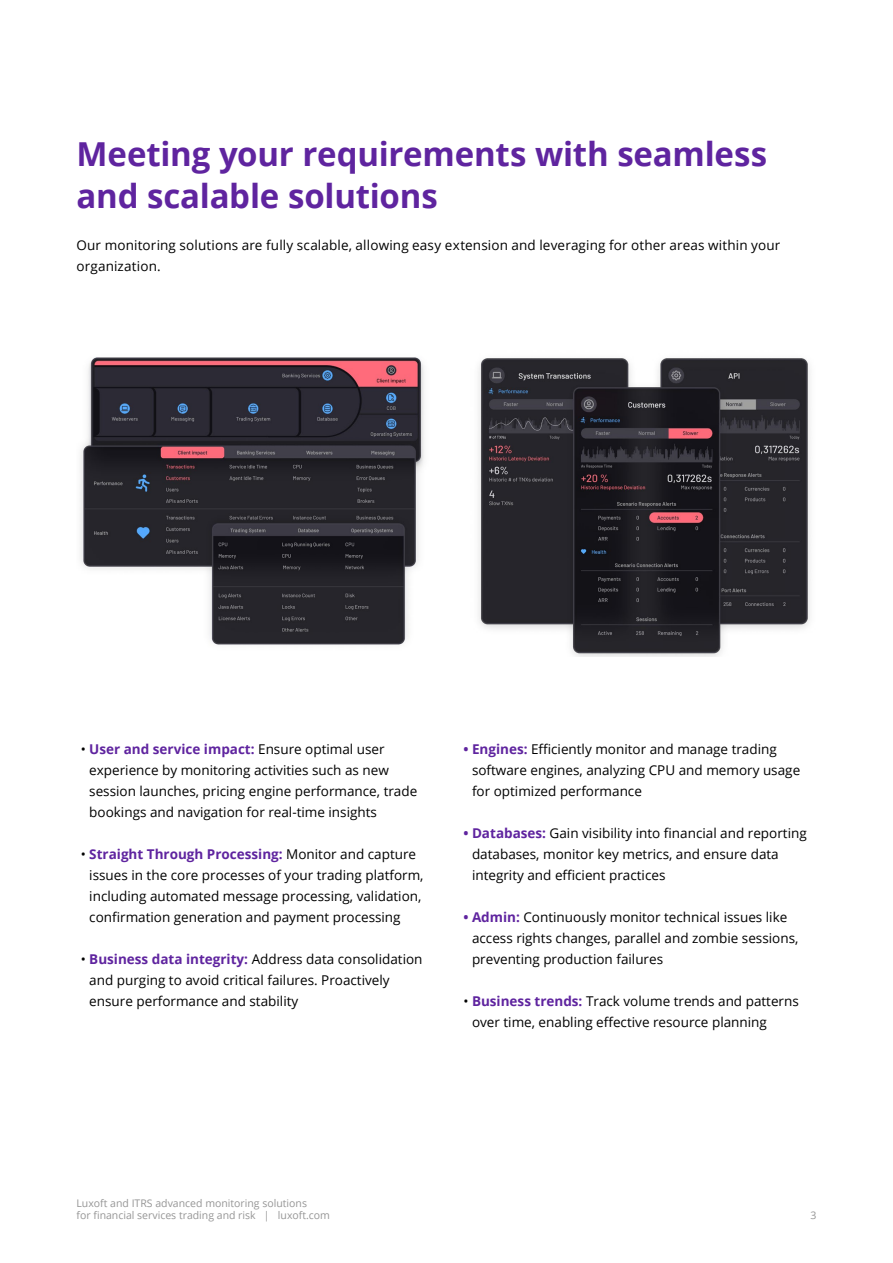
<style>
.page{position:relative;width:893px;height:1263px;background:#fff}
.page>*{position:absolute;margin:0;border:0;box-sizing:border-box;transform-origin:0 0}
.t1{font:700 33px/42px "Open Sans";letter-spacing:-.005em;color:#5f249f}
.t2{font:13.5px/21px "Open Sans";color:#000}
.t3{font:10.5px/12.6px "Open Sans";color:#969696}
.s1{font-weight:700;color:#5f249f}
</style>
<div class="page">
<img style="left:80px;top:357px;width:344px;height:288px">
<img style="left:478px;top:358px;width:332px;height:298px">
<h1 class="t1" style="left:77px;top:132px;width:692px">Meeting your requirements with seamless and scalable solutions</h1>
<p class="t2" style="left:77px;top:234px;width:705px">Our monitoring solutions are fully scalable, allowing easy extension and leveraging for other areas within your organization.</p>
<p class="t2" style="left:89px;top:738px;width:329px;text-indent:-9px">• <span class="s1">User and service impact:</span> Ensure optimal user experience by monitoring activities such as new session launches, pricing engine performance, trade bookings and navigation for real-time insights</p>
<p class="t2" style="left:89px;top:843px;width:336px;text-indent:-9px">• <span class="s1">Straight Through Processing:</span> Monitor and capture issues in the core processes of your trading platform, including automated message processing, validation, confirmation generation and payment processing</p>
<p class="t2" style="left:89px;top:948px;width:335px;text-indent:-9px">• <span class="s1">Business data integrity:</span> Address data consolidation and purging to avoid critical failures. Proactively ensure performance and stability</p>
<p class="t2" style="left:472px;top:738px;width:330px;text-indent:-9px"><span class="s1">• Engines:</span> Efficiently monitor and manage trading software engines, analyzing CPU and memory usage for optimized performance</p>
<p class="t2" style="left:472px;top:822px;width:336px;text-indent:-9px"><span class="s1">• Databases:</span> Gain visibility into financial and reporting databases, monitor key metrics, and ensure data integrity and efficient practices</p>
<p class="t2" style="left:472px;top:906px;width:328px;text-indent:-9px"><span class="s1">• Admin:</span> Continuously monitor technical issues like access rights changes, parallel and zombie sessions, preventing production failures</p>
<p class="t2" style="left:472px;top:990px;width:328px;text-indent:-9px">• <span class="s1">Business trends:</span> Track volume trends and patterns over time, enabling effective resource planning</p>
<p class="t3" style="left:77px;top:1196px;width:255px">Luxoft and ITRS advanced monitoring solutions<br>for financial services trading and risk | luxoft.com</p>
<p class="t3" style="left:810px;top:1209px;width:8px">3</p>
</div>
